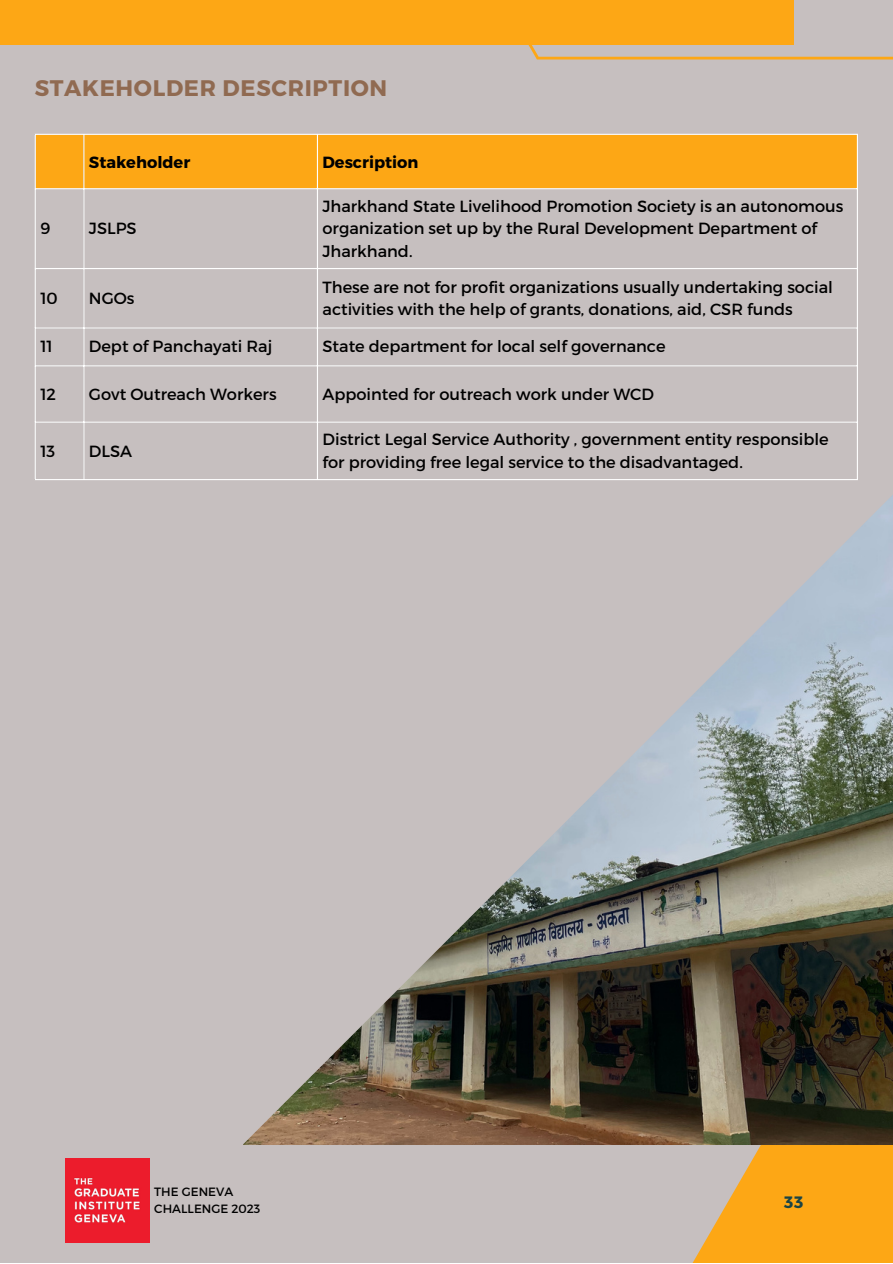
<style>
.page{position:relative;width:893px;height:1264px;background:#fff}
.page>*{position:absolute;margin:0;border:0;box-sizing:border-box;transform-origin:0 0}
.t1{font:700 22.5px "Montserrat";letter-spacing:.03em;color:#906a51}
.t2{font:700 16.5px "Montserrat";color:#1b4444}
.t3{font:16.2px/22.5px "Montserrat";color:#000}
.t4{font:700 16.2px "Montserrat";color:#000}
.t5{font:12px/16.5px "Montserrat";color:#000}
</style>
<div class="page">
<div style="left:0;top:0;width:892px;height:1262px;background:#c6bfbf"></div>
<div style="left:0;top:0;width:793px;height:45px;background:#fda715"></div>
<svg style="left:677px;top:1144px;width:215px;height:118px"></svg>
<svg style="left:528px;top:0;width:364px;height:59px"></svg>
<img style="left:65px;top:1158px;width:85px;height:84px">
<div style="left:36px;top:135px;width:820px;height:53px;background:#fda715"></div>
<hr style="left:35px;top:135px;width:1px;height:344px;background:#fff">
<hr style="left:83px;top:135px;width:1px;height:344px;background:#fff">
<hr style="left:317px;top:135px;width:1px;height:344px;background:#fff">
<hr style="left:856px;top:135px;width:1px;height:344px;background:#fff">
<hr style="left:35px;top:134px;width:822px;height:1px;background:#fff">
<hr style="left:35px;top:188px;width:822px;height:1px;background:#fff">
<hr style="left:35px;top:268px;width:822px;height:1px;background:#fff">
<hr style="left:35px;top:327px;width:822px;height:2px;background:#fff">
<hr style="left:35px;top:365px;width:822px;height:1px;background:#fff">
<hr style="left:35px;top:421px;width:822px;height:2px;background:#fff">
<hr style="left:35px;top:479px;width:822px;height:1px;background:#fff">
<img style="left:243px;top:496px;width:649px;height:648px">
<p class="t1" style="left:35px;top:73px;width:354px">STAKEHOLDER DESCRIPTION</p>
<p class="t4" style="left:89px;top:151px;width:103px">Stakeholder</p>
<p class="t4" style="left:322px;top:151px;width:97px">Description</p>
<p class="t3" style="left:40px;top:216px;width:11px">9</p>
<p class="t3" style="left:89px;top:216px;width:49px">JSLPS</p>
<p class="t3" style="left:40px;top:286px;width:19px">10</p>
<p class="t3" style="left:89px;top:286px;width:47px">NGOs</p>
<p class="t3" style="left:322px;top:194px;width:522px">Jharkhand State Livelihood Promotion Society is an autonomous organization set up by the Rural Development Department of<br>Jharkhand.</p>
<p class="t3" style="left:322px;top:275px;width:512px">These are not for profit organizations usually undertaking social activities with the help of grants, donations, aid, CSR funds</p>
<p class="t3" style="left:40px;top:334px;width:14px">11</p>
<p class="t3" style="left:89px;top:334px;width:185px">Dept of Panchayati Raj</p>
<p class="t3" style="left:322px;top:334px;width:344px">State department for local self governance</p>
<p class="t3" style="left:40px;top:382px;width:17px">12</p>
<p class="t3" style="left:89px;top:382px;width:189px">Govt Outreach Workers</p>
<p class="t3" style="left:322px;top:382px;width:333px">Appointed for outreach work under WCD</p>
<p class="t3" style="left:40px;top:438px;width:16px">13</p>
<p class="t3" style="left:89px;top:438px;width:45px">DLSA</p>
<p class="t3" style="left:322px;top:427px;width:507px">District Legal Service Authority , government entity responsible for providing free legal service to the disadvantaged.</p>
<p class="t5" style="left:154px;top:1183px;width:108px">THE GENEVA<br>CHALLENGE 2023</p>
<p class="t2" style="left:784px;top:1190px;width:21px">33</p>
</div>
